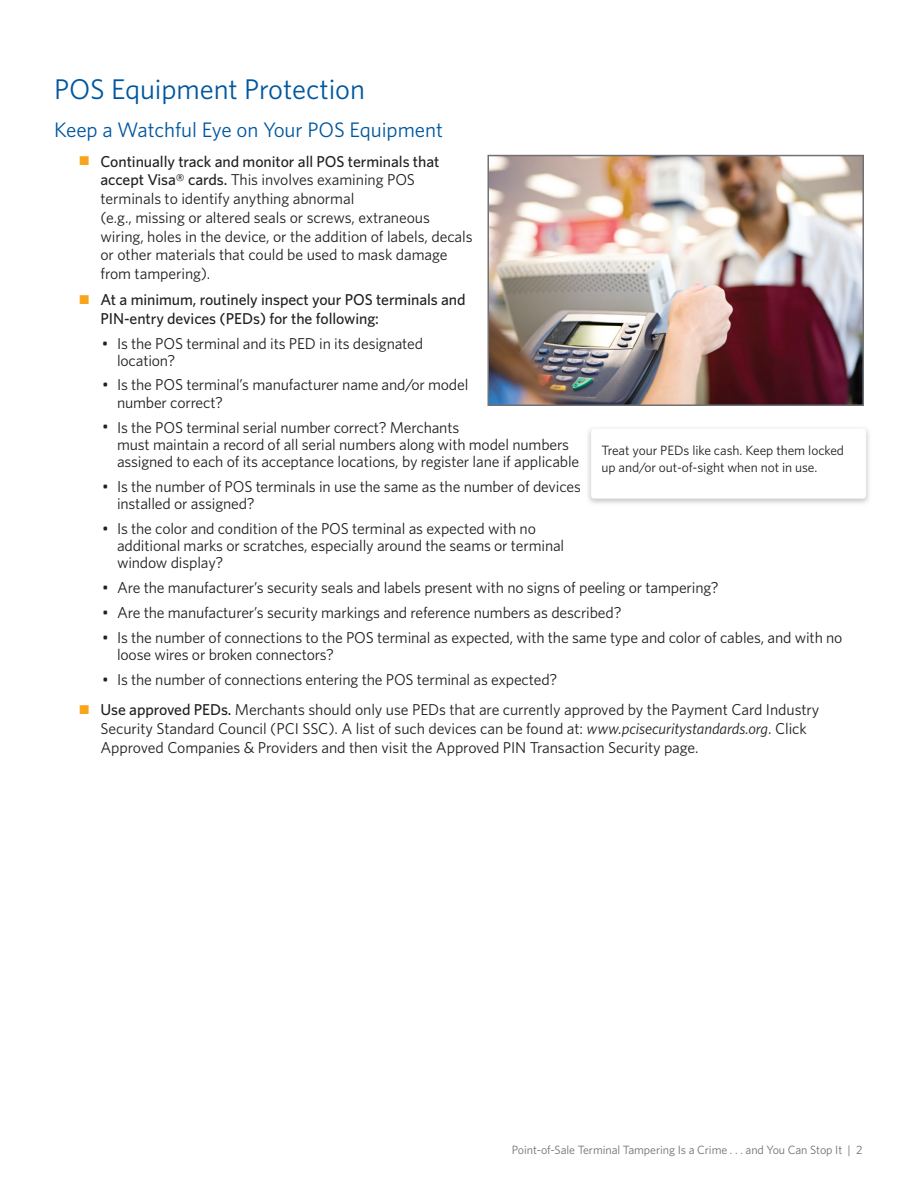
<style>
.page{position:relative;width:918px;height:1188px;background:#fff}
.page>*{position:absolute;margin:0;border:0;box-sizing:border-box;transform-origin:0 0}
.t1{font:28.5px "Whitney";letter-spacing:-.005em;color:#01579f}
.t2{font:21px "Whitney";letter-spacing:-.005em;color:#01579f}
.t3{font:15.75px/18.8px "Whitney";letter-spacing:-.01em;color:#231f20}
.t4{font:500 15.75px/18.8px "Whitney";letter-spacing:-.005em;color:#231f20}
.t5{font:13.5px/17.2px "Whitney";letter-spacing:-.005em;color:#231f20}
.t6{font:12px "Whitney";letter-spacing:-.005em;color:#717074}
.s1{color:#f9a51b}
.s2{font-weight:500}
.s3{font-style:italic}
</style>
<div class="page">
<img style="left:491px;top:158px;width:370px;height:245px">
<div style="left:488px;top:155px;width:376px;height:251px;border:2px solid #717074"></div>
<img style="left:588px;top:428px;width:281px;height:76px">
<h1 class="t1" style="left:54px;top:72px;width:312px">POS Equipment Protection</h1>
<h2 class="t2" style="left:54px;top:117px;width:390px">Keep a Watchful Eye on Your POS Equipment</h2>
<p class="t3" style="left:100px;top:151px;width:374px;text-indent:-21px"><span class="s1">■</span> <span class="s2">Continually track and monitor all POS terminals that accept Visa® cards.</span> This involves examining POS terminals to identify anything abnormal<br>(e.g., missing or altered seals or screws, extraneous wiring, holes in the device, or the addition of labels, decals or other materials that could be used to mask damage from tampering).</p>
<p class="t4" style="left:100px;top:290px;width:367px;text-indent:-21px"><span class="s1">■</span> At a minimum, routinely inspect your POS terminals and<br>PIN-entry devices (PEDs) for the following:</p>
<p class="t3" style="left:117px;top:334px;width:308px;line-height:17.2px;text-indent:-15px">• Is the POS terminal and its PED in its designated location?</p>
<p class="t3" style="left:117px;top:376px;width:353px;line-height:17.2px;text-indent:-15px">• Is the POS terminal’s manufacturer name and/or model number correct?</p>
<p class="t3" style="left:117px;top:418px;width:467px;line-height:17.2px;text-indent:-15px">• Is the POS terminal serial number correct? Merchants<br>must maintain a record of all serial numbers along with model numbers assigned to each of its acceptance locations, by register lane if applicable.</p>
<p class="t3" style="left:117px;top:477px;width:465px;line-height:17.2px;text-indent:-15px">• Is the number of POS terminals in use the same as the number of devices installed or assigned?</p>
<p class="t3" style="left:117px;top:519px;width:449px;line-height:17.2px;text-indent:-15px">• Is the color and condition of the POS terminal as expected with no additional marks or scratches, especially around the seams or terminal window display?</p>
<p class="t3" style="left:102px;top:578px;width:618px">• Are the manufacturer’s security seals and labels present with no signs of peeling or tampering?</p>
<p class="t3" style="left:102px;top:603px;width:521px">• Are the manufacturer’s security markings and reference numbers as described?</p>
<p class="t3" style="left:117px;top:628px;width:727px;line-height:17.2px;text-indent:-15px">• Is the number of connections to the POS terminal as expected, with the same type and color of cables, and with no loose wires or broken connectors?</p>
<p class="t3" style="left:102px;top:670px;width:457px">• Is the number of connections entering the POS terminal as expected?</p>
<p class="t3" style="left:100px;top:700px;width:721px;text-indent:-21px"><span class="s1">■</span> <span class="s2">Use approved PEDs.</span> Merchants should only use PEDs that are currently approved by the Payment Card Industry<br>Security Standard Council (PCI SSC). A list of such devices can be found at: <span class="s3">www.pcisecuritystandards.org</span>. Click<br>Approved Companies &amp; Providers and then visit the Approved PIN Transaction Security page.</p>
<p class="t5" style="left:602px;top:441px;width:244px">Treat your PEDs like cash. Keep them locked up and/or out-of-sight when not in use.</p>
<p class="t6" style="left:512px;top:1143px;width:352px">Point-of-Sale Terminal Tampering Is a Crime . . . and You Can Stop It | 2</p>
</div>
